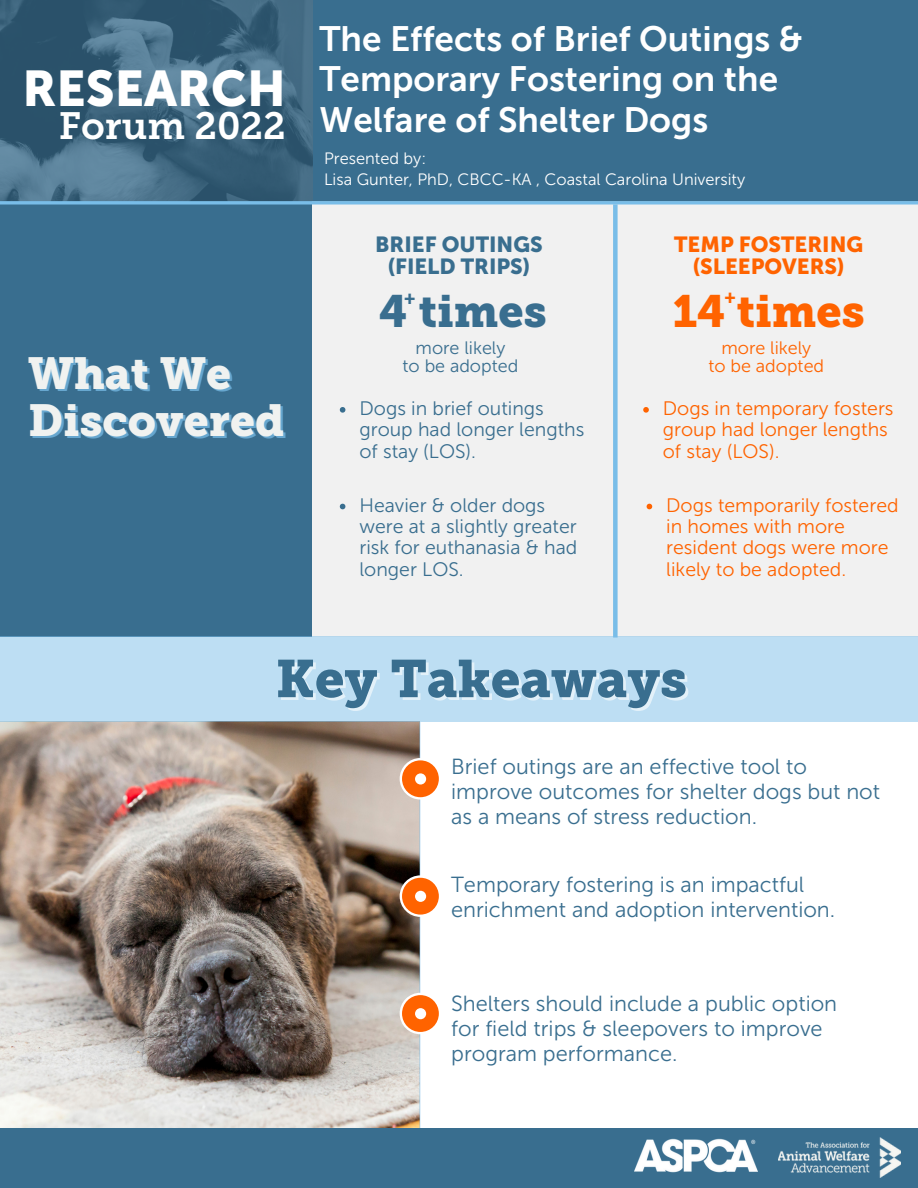
<style>
.page{position:relative;width:918px;height:1188px;background:#fff}
.page>*{position:absolute;margin:0;border:0;box-sizing:border-box;transform-origin:0 0}
.t1{font:52.5px "Museo Slab 900";color:#396e8f}
.t2{font:49.8px "Museo Sans 900";color:#fff}
.t3{font:45px "Museo Slab 900";color:#ff6300}
.t4{font:45px "Museo Slab 900";color:#396e8f}
.t5{font:44.55px/46.8px "Museo Slab 900";color:#f0f2f0}
.t6{font:37.8px "Museo Slab 700";color:#fff}
.t7{font:35.1px/40.5px "Museo Sans 700";color:#fff}
.t8{font:21.75px/25px "Museo Sans 300";color:#396e8f}
.t9{font:21.75px/22.5px "Museo Sans 900";color:#ff6300;text-align:center}
.t10{font:21.75px/22.5px "Museo Sans 900";color:#396e8f;text-align:center}
.t11{font:19.5px/21.3px "Museo Sans 300";color:#ff6300}
.t12{font:19.5px/21.3px "Museo Sans 300";color:#396e8f}
.t13{font:18px/18px "Museo Sans 300";color:#396e8f;text-align:center}
.t14{font:18px/18px "Museo Sans 300";color:#ff6300;text-align:center}
.t15{font:18px "Museo Slab 900";color:#396e8f}
.t16{font:18px "Museo Slab 900";color:#ff6300}
.t17{font:16.5px/20.2px "Museo Sans 300";color:#fff}
</style>
<div class="page">
<div style="left:0;top:201px;width:312px;height:436px;background:#396e8f"></div>
<div style="left:313px;top:0;width:605px;height:201px;background:#396e8f"></div>
<svg style="left:0;top:0;width:313px;height:201px;background:#3d647d"></svg>
<div style="left:313px;top:201px;width:605px;height:436px;background:#f1f1f1"></div>
<img style="left:0;top:722px;width:419px;height:406px">
<div style="left:0;top:637px;width:918px;height:85px;background:#bddef3"></div>
<svg style="left:0;top:201px;width:918px;height:4px;background:#7fbce2"></svg>
<hr style="left:419px;top:722px;width:1px;height:416px;background:#79bde8">
<div style="left:0;top:1128px;width:918px;height:60px;background:#396e8f"></div>
<img style="left:635px;top:1138px;width:123px;height:35px">
<img style="left:778px;top:1138px;width:123px;height:39px">
<svg style="left:340px;top:407px;width:5px;height:6px"></svg>
<svg style="left:400px;top:758px;width:41px;height:42px"></svg>
<div style="left:402px;top:760px;width:37px;height:37px;background:#ff6300;border-radius:50%"></div>
<div style="left:415px;top:773px;width:11px;height:12px;background:#fff;border-radius:50%"></div>
<svg style="left:400px;top:875px;width:41px;height:42px"></svg>
<div style="left:402px;top:878px;width:37px;height:37px;background:#ff6300;border-radius:50%"></div>
<div style="left:415px;top:891px;width:11px;height:11px;background:#fff;border-radius:50%"></div>
<div style="left:400px;top:993px;width:41px;height:41px;background:#fff;border-radius:50%"></div>
<div style="left:402px;top:995px;width:37px;height:37px;background:#ff6300;border-radius:50%"></div>
<div style="left:415px;top:1008px;width:11px;height:11px;background:#fff;border-radius:50%"></div>
<div style="left:613px;top:204px;width:5px;height:434px;background:#79bde8"></div>
<svg style="left:643px;top:407px;width:6px;height:6px"></svg>
<svg style="left:340px;top:504px;width:5px;height:5px"></svg>
<svg style="left:647px;top:504px;width:5px;height:5px"></svg>
<h2 class="t2" style="left:22px;top:59px;width:265px">RESEARCH</h2>
<h3 class="t6" style="left:59px;top:104px;width:228px">Forum 2022</h3>
<h3 class="t5" style="left:28px;top:350px;width:258px">What We<br>Discovered</h3>
<h3 class="t7" style="left:319px;top:19px;width:485px">The Effects of Brief Outings &amp;<br>Temporary Fostering on the<br>Welfare of Shelter Dogs</h3>
<p class="t17" style="left:324px;top:149px;width:423px">Presented by:<br>Lisa Gunter, PhD, CBCC-KA , Coastal Carolina University</p>
<p class="t10" style="left:375px;top:233px;width:169px">BRIEF OUTINGS (FIELD TRIPS)</p>
<p class="t9" style="left:674px;top:233px;width:191px">TEMP FOSTERING (SLEEPOVERS)</p>
<p class="t15" style="left:404px;top:287px;width:13px">+</p>
<p class="t16" style="left:724px;top:286px;width:13px">+</p>
<h3 class="t4" style="left:379px;top:284px;width:169px">4 times</h3>
<h3 class="t3" style="left:673px;top:284px;width:194px">14 times</h3>
<p class="t13" style="left:403px;top:339px;width:117px">more likely<br>to be adopted</p>
<p class="t12" style="left:359px;top:398px;width:227px">Dogs in brief outings group had longer lengths of stay (LOS).</p>
<p class="t14" style="left:708px;top:339px;width:117px">more likely<br>to be adopted</p>
<p class="t11" style="left:663px;top:398px;width:232px">Dogs in temporary fosters group had longer lengths of stay (LOS).</p>
<p class="t12" style="left:359px;top:494px;width:219px">Heavier &amp; older dogs were at a slightly greater risk for euthanasia &amp; had longer LOS.</p>
<p class="t11" style="left:666px;top:494px;width:234px">Dogs temporarily fostered in homes with more resident dogs were more likely to be adopted.</p>
<h1 class="t1" style="left:276px;top:648px;width:413px">Key Takeaways</h1>
<p class="t8" style="left:451px;top:754px;width:431px">Brief outings are an effective tool to improve outcomes for shelter dogs but not as a means of stress reduction.</p>
<p class="t8" style="left:451px;top:872px;width:386px">Temporary fostering is an impactful enrichment and adoption intervention.</p>
<p class="t8" style="left:451px;top:991px;width:388px">Shelters should include a public option for field trips &amp; sleepovers to improve program performance.</p>
</div>
